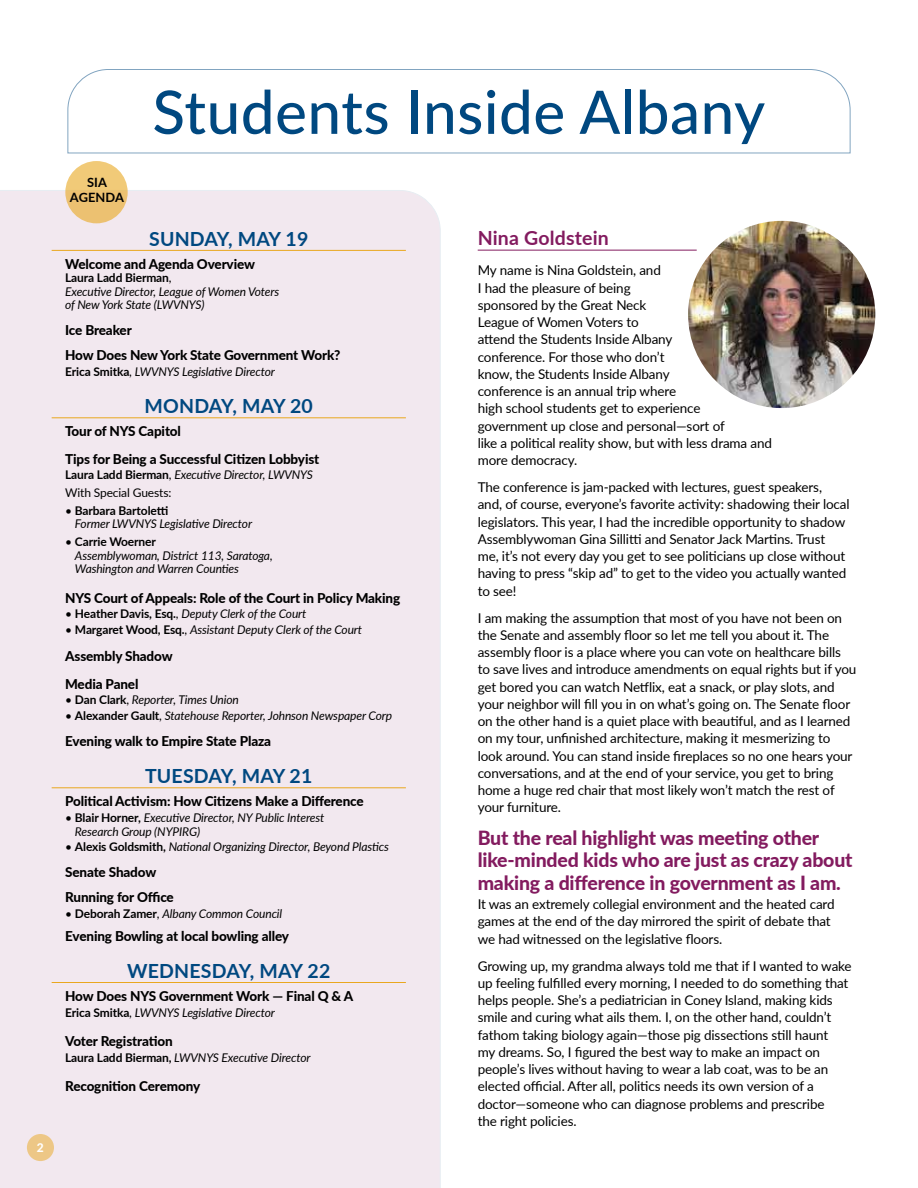
<style>
.page{position:relative;width:918px;height:1188px;background:#fff}
.page>*{position:absolute;margin:0;border:0;box-sizing:border-box;transform-origin:0 0}
.t1{font:500 60px "Lato";letter-spacing:.01em;color:#004880}
.t2{font:800 19.5px/22.5px "Lato";letter-spacing:-.01em;color:#831b5f}
.t3{font:700 19.5px "Lato";letter-spacing:.01em;color:#004880}
.t4{font:700 19.5px "Lato";letter-spacing:.01em;color:#831b5f}
.t5{font:13.5px/17.2px "Lato";letter-spacing:-.01em;color:#000}
.t6{font:800 13.5px/27.3px "Lato";letter-spacing:-.01em;color:#000}
.t7{font:700 12.9px/14.4px "Lato";letter-spacing:.01em;color:#000;text-align:center}
.t8{font:italic 12px/13.5px "Lato";letter-spacing:-.01em;color:#000}
.t9{font:800 12px "Lato";color:#fff}
.s1{font-weight:700;font-style:normal}
.s2{font-style:normal}
</style>
<div class="page">
<div style="left:0;top:190px;width:441px;height:998px;background:#f2e8ef"></div>
<hr style="left:52px;top:250px;width:354px;height:1px;background:#e9a71e">
<hr style="left:52px;top:417px;width:354px;height:1px;background:#e9a71e">
<hr style="left:52px;top:787px;width:354px;height:1px;background:#e9a71e">
<hr style="left:52px;top:982px;width:354px;height:1px;background:#e9a71e">
<hr style="left:478px;top:250px;width:219px;height:1px;background:#831b5f">
<div style="left:27px;top:1134px;width:27px;height:27px;background:#edc786;border-radius:50%"></div>
<svg style="left:67px;top:69px;width:784px;height:85px"></svg>
<div style="left:65px;top:161px;width:63px;height:62px;background:#ecc171;border-radius:50%"></div>
<img style="left:688px;top:221px;width:187px;height:187px;border-radius:94px">
<p class="t9" style="left:37px;top:1138px;width:8px">2</p>
<p class="t7" style="left:70px;top:175px;width:56px">SIA<br>AGENDA</p>
<h1 class="t1" style="left:152px;top:69px;width:614px">Students Inside Albany</h1>
<h2 class="t3" style="left:149px;top:224px;width:161px">SUNDAY, MAY 19</h2>
<p class="t6" style="left:65px;top:250px;width:191px">Welcome and Agenda Overview</p>
<p class="t8" style="left:65px;top:271px;width:216px"><span class="s1">Laura Ladd Bierman</span><span class="s2">,<br></span>Executive Director, League of Women Voters of New York State (LWVNYS)</p>
<p class="t6" style="left:65px;top:316px;width:277px;line-height:25.2px">Ice Breaker<br>How Does New York State Government Work?</p>
<p class="t8" style="left:65px;top:365px;width:211px"><span class="s1">Erica Smitka</span><span class="s2">,</span> LWVNYS Legislative Director</p>
<h2 class="t3" style="left:145px;top:392px;width:170px">MONDAY, MAY 20</h2>
<p class="t6" style="left:65px;top:417px;width:256px">Tour of NYS Capitol<br>Tips for Being a Successful Citizen Lobbyist</p>
<p class="t8" style="left:65px;top:466px;width:249px;line-height:17.9px"><span class="s1">Laura Ladd Bierman</span><span class="s2">,</span> Executive Director, LWVNYS<br><span class="s2">With Special Guests:</span></p>
<p class="t8" style="left:75px;top:503px;width:179px;text-indent:-10px"><span class="s2">•</span> <span class="s1">Barbara Bartoletti<br></span>Former LWVNYS Legislative Director</p>
<p class="t8" style="left:75px;top:535px;width:199px;text-indent:-10px"><span class="s2">•</span> <span class="s1">Carrie Woerner<br></span>Assemblywoman, District 113, Saratoga,<br>Washington and Warren Counties</p>
<p class="t6" style="left:65px;top:584px;width:337px">NYS Court of Appeals: Role of the Court in Policy Making</p>
<p class="t8" style="left:65px;top:607px;width:243px"><span class="s2">•</span> <span class="s1">Heather Davis, Esq.</span><span class="s2">,</span> Deputy Clerk of the Court</p>
<p class="t8" style="left:65px;top:622px;width:299px"><span class="s2">•</span> <span class="s1">Margaret Wood, Esq.</span><span class="s2">,</span> Assistant Deputy Clerk of the Court</p>
<p class="t6" style="left:65px;top:642px;width:109px">Assembly Shadow<br>Media Panel</p>
<p class="t8" style="left:65px;top:693px;width:175px"><span class="s2">•</span> <span class="s1">Dan Clark</span><span class="s2">,</span> Reporter, Times Union</p>
<p class="t8" style="left:65px;top:708px;width:328px"><span class="s2">•</span> <span class="s1">Alexander Gault</span><span class="s2">,</span> Statehouse Reporter, Johnson Newspaper Corp</p>
<p class="t6" style="left:65px;top:727px;width:208px">Evening walk to Empire State Plaza</p>
<h2 class="t3" style="left:145px;top:762px;width:169px">TUESDAY, MAY 21</h2>
<p class="t6" style="left:65px;top:787px;width:300px">Political Activism: How Citizens Make a Difference</p>
<p class="t8" style="left:75px;top:810px;width:251px;text-indent:-10px"><span class="s2">•</span> <span class="s1">Blair Horner,</span> Executive Director, NY Public Interest<br>Research Group (NYPIRG)</p>
<p class="t8" style="left:65px;top:840px;width:325px"><span class="s2">•</span> <span class="s1">Alexis Goldsmith,</span> National Organizing Director, Beyond Plastics</p>
<p class="t6" style="left:65px;top:858px;width:110px;line-height:25.3px">Senate Shadow<br>Running for Office</p>
<p class="t8" style="left:65px;top:906px;width:219px"><span class="s2">•</span> <span class="s1">Deborah Zamer</span><span class="s2">,</span> Albany Common Council</p>
<p class="t6" style="left:65px;top:922px;width:226px">Evening Bowling at local bowling alley</p>
<h2 class="t3" style="left:127px;top:956px;width:205px">WEDNESDAY, MAY 22</h2>
<p class="t6" style="left:65px;top:982px;width:290px">How Does NYS Government Work — Final Q &amp; A</p>
<p class="t8" style="left:65px;top:1005px;width:211px"><span class="s1">Erica Smitka</span><span class="s2">,</span> LWVNYS Legislative Director</p>
<p class="t6" style="left:65px;top:1027px;width:109px">Voter Registration</p>
<p class="t8" style="left:65px;top:1050px;width:247px"><span class="s1">Laura Ladd Bierman,</span> LWVNYS Executive Director</p>
<p class="t6" style="left:65px;top:1072px;width:137px">Recognition Ceremony</p>
<h2 class="t4" style="left:478px;top:224px;width:133px">Nina Goldstein</h2>
<p class="t5" style="left:478px;top:261px;width:296px">My name is Nina Goldstein, and<br>I had the pleasure of being<br>sponsored by the Great Neck<br>League of Women Voters to<br>attend the Students Inside Albany<br>conference. For those who don’t<br>know, the Students Inside Albany<br>conference is an annual trip where<br>high school students get to experience government up close and personal—sort of<br>like a political reality show, but with less drama and more democracy.</p>
<p class="t5" style="left:478px;top:478px;width:373px">The conference is jam-packed with lectures, guest speakers, and, of course, everyone’s favorite activity: shadowing their local legislators. This year, I had the incredible opportunity to shadow Assemblywoman Gina Sillitti and Senator Jack Martins. Trust<br>me, it’s not every day you get to see politicians up close without having to press “skip ad” to get to the video you actually wanted to see!</p>
<p class="t5" style="left:478px;top:609px;width:380px">I am making the assumption that most of you have not been on the Senate and assembly floor so let me tell you about it. The assembly floor is a place where you can vote on healthcare bills to save lives and introduce amendments on equal rights but if you get bored you can watch Netflix, eat a snack, or play slots, and your neighbor will fill you in on what’s going on. The Senate floor on the other hand is a quiet place with beautiful, and as I learned on my tour, unfinished architecture, making it mesmerizing to look around. You can stand inside fireplaces so no one hears your conversations, and at the end of your service, you get to bring home a huge red chair that most likely won’t match the rest of your furniture.</p>
<h2 class="t2" style="left:478px;top:825px;width:376px">But the real highlight was meeting other like-minded kids who are just as crazy about making a difference in government as I am.</h2>
<p class="t5" style="left:478px;top:895px;width:358px">It was an extremely collegial environment and the heated card games at the end of the day mirrored the spirit of debate that we had witnessed on the legislative floors.</p>
<p class="t5" style="left:478px;top:956px;width:376px">Growing up, my grandma always told me that if I wanted to wake up feeling fulfilled every morning, I needed to do something that helps people. She’s a pediatrician in Coney Island, making kids smile and curing what ails them. I, on the other hand, couldn’t fathom taking biology again—those pig dissections still haunt<br>my dreams. So, I figured the best way to make an impact on people’s lives without having to wear a lab coat, was to be an elected official. After all, politics needs its own version of a doctor—someone who can diagnose problems and prescribe<br>the right policies.</p>
</div>
